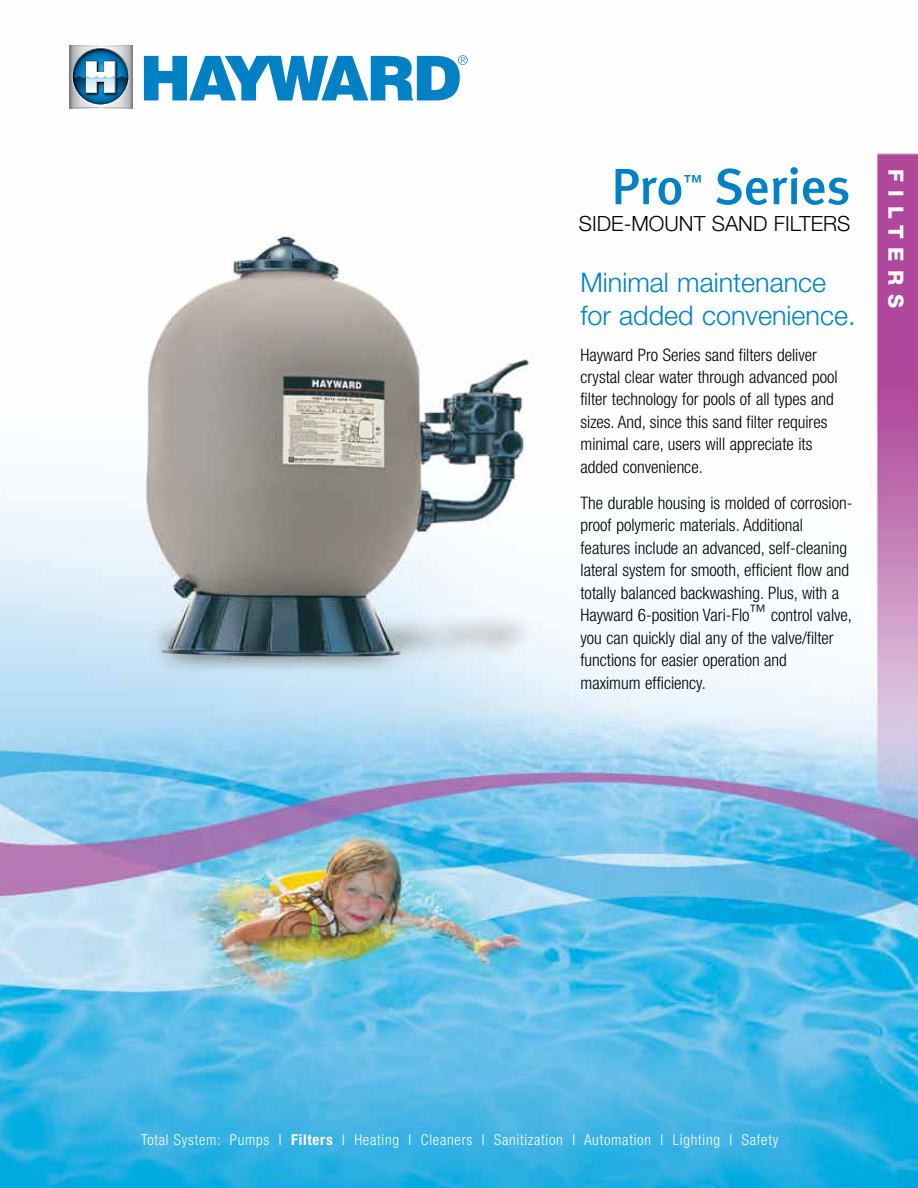
<style>
.page{position:relative;width:918px;height:1188px;background:#fff}
.page>*{position:absolute;margin:0;border:0;box-sizing:border-box;transform-origin:0 0}
.t1{font:500 51px "Meta Plus";color:#0081c6}
.t2{font:300 27px/32.5px "Helvetica Neue";color:#0081c6}
.t3{font:300 21px "Helvetica Neue";color:#000}
.t4{font:800 21px "Helvetica Neue";letter-spacing:.42em;color:#fff}
.t5{font:500 18.3px "Meta Plus";color:#0081c6}
.t6{font:300 condensed 17.25px/22.5px "Helvetica Neue";color:#000}
.t7{font:300 condensed 15px "Helvetica Neue";letter-spacing:.05em;color:#fff}
.s1{font-weight:700}
</style>
<div class="page">
<img style="left:0;top:100px;width:918px;height:1088px">
<img style="left:56px;top:45px;width:92px;height:80px">
<svg style="left:69px;top:46px;width:63px;height:1px"></svg>
<svg style="left:73px;top:49px;width:55px;height:55px"></svg>
<svg style="left:69px;top:61px;width:63px;height:47px"></svg>
<svg style="left:144px;top:55px;width:324px;height:45px"></svg>
<h1 class="t1" style="left:611px;top:157px;width:74px">Pro</h1>
<p class="t5" style="left:684px;top:171px;width:20px">™</p>
<h1 class="t1" style="left:715px;top:157px;width:137px">Series</h1>
<p class="t3" style="left:579px;top:211px;width:273px">SIDE-MOUNT SAND FILTERS</p>
<h2 class="t2" style="left:580px;top:266px;width:277px">Minimal maintenance for added convenience.</h2>
<p class="t6" style="left:580px;top:343px;width:259px">Hayward Pro Series sand filters deliver crystal clear water through advanced pool filter technology for pools of all types and sizes. And, since this sand filter requires minimal care, users will appreciate its added convenience.</p>
<p class="t6" style="left:580px;top:491px;width:273px">The durable housing is molded of corrosion&shy;proof polymeric materials. Additional features include an advanced, self-cleaning lateral system for smooth, efficient flow and totally balanced backwashing. Plus, with a Hayward 6-position Vari-Flo™ control valve, you can quickly dial any of the valve/filter functions for easier operation and<br>maximum efficiency.</p>
<p class="t4" style="left:908px;top:169px;width:141px;rotate:90deg">FILTERS</p>
<p class="t7" style="left:141px;top:1131px;width:639px">Total System: Pumps I <span class="s1">Filters</span> I Heating I Cleaners I Sanitization I Automation I Lighting I Safety</p>
</div>
